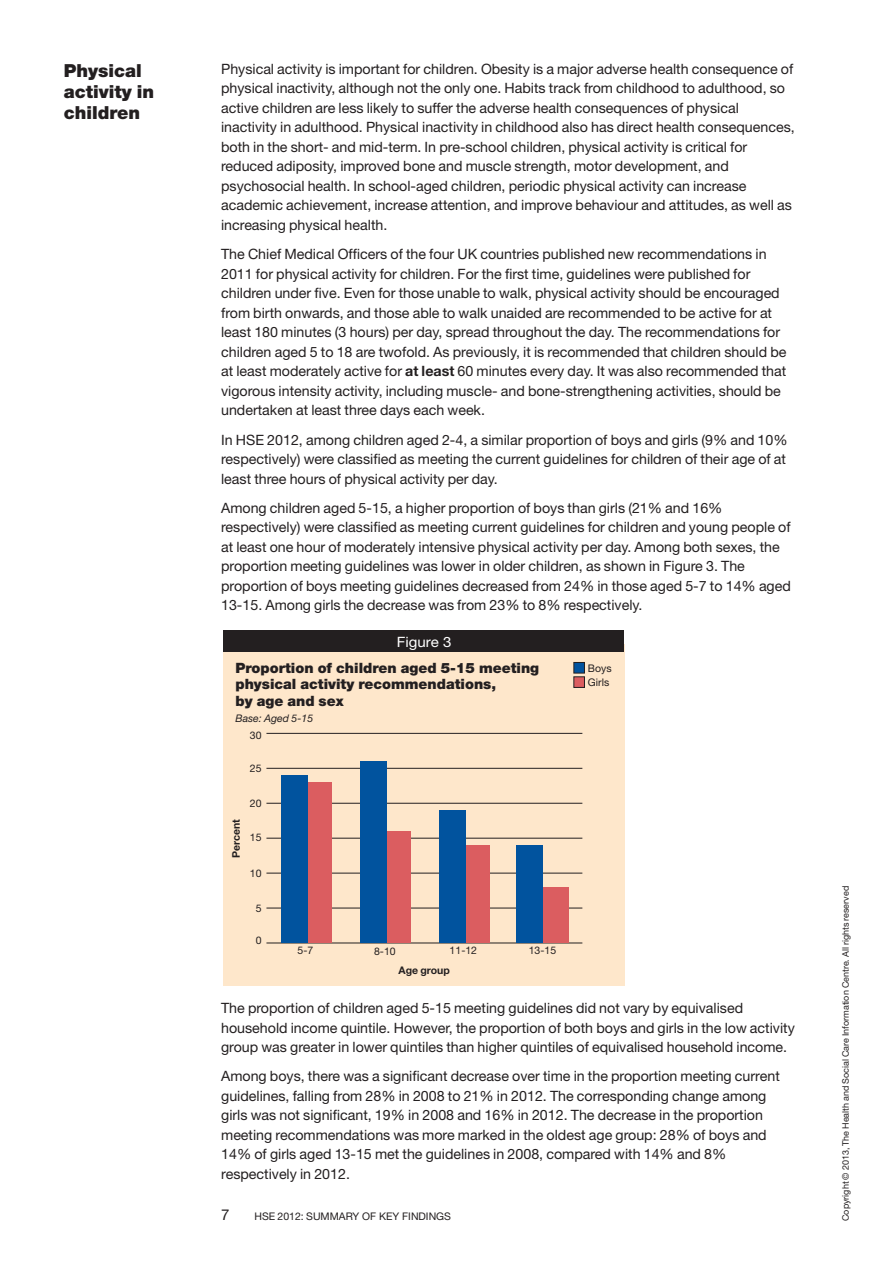
<style>
.page{position:relative;width:893px;height:1263px;background:#fff}
.page>*{position:absolute;margin:0;border:0;box-sizing:border-box;transform-origin:0 0}
.t1{font:900 18px/21px "Helvetica Neue";color:#231f20}
.t2{font:15px "Helvetica Neue";color:#231f20}
.t3{font:14.25px/19.5px "Helvetica Neue";color:#231f20}
.t4{font:900 14.25px/16.5px "Helvetica Neue";color:#231f20}
.t5{font:14.25px "Helvetica Neue";color:#fff;scale:1.06 1}
.t6{font:10.5px/14.2px "Helvetica Neue";color:#231f20}
.t7{font:700 10.5px "Helvetica Neue";color:#231f20}
.t8{font:italic 10.5px "Helvetica Neue";color:#231f20}
.t9{font:9px "Helvetica Neue";color:#231f20}
.s1{font-weight:700}
</style>
<div class="page">
<div style="left:223px;top:644px;width:402px;height:341px;background:#fee7cb"></div>
<div style="left:574px;top:662px;width:10px;height:11px;background:#01539e"></div>
<div style="left:574px;top:662px;width:11px;height:11px;border:1px solid #231f20"></div>
<div style="left:574px;top:677px;width:10px;height:10px;background:#db5d60"></div>
<div style="left:574px;top:676px;width:11px;height:12px;border:1px solid #231f20"></div>
<hr style="left:266px;top:943px;width:316px;height:1px;background:#231f20">
<hr style="left:266px;top:908px;width:316px;height:1px;background:#231f20">
<hr style="left:266px;top:873px;width:316px;height:1px;background:#231f20">
<hr style="left:266px;top:838px;width:316px;height:1px;background:#231f20">
<hr style="left:266px;top:803px;width:316px;height:1px;background:#231f20">
<hr style="left:266px;top:768px;width:316px;height:1px;background:#231f20">
<hr style="left:266px;top:733px;width:316px;height:1px;background:#231f20">
<div style="left:306px;top:782px;width:26px;height:161px;background:#db5d60"></div>
<div style="left:385px;top:831px;width:26px;height:112px;background:#db5d60"></div>
<div style="left:464px;top:845px;width:26px;height:98px;background:#db5d60"></div>
<div style="left:543px;top:887px;width:26px;height:56px;background:#db5d60"></div>
<div style="left:281px;top:775px;width:26px;height:168px;background:#01539e"></div>
<div style="left:360px;top:761px;width:26px;height:182px;background:#01539e"></div>
<div style="left:439px;top:810px;width:26px;height:133px;background:#01539e"></div>
<div style="left:517px;top:845px;width:26px;height:98px;background:#01539e"></div>
<div style="left:223px;top:631px;width:401px;height:21px;background:#231f20"></div>
<p class="t1" style="left:64px;top:61px;width:92px">Physical activity in children</p>
<p class="t3" style="left:221px;top:61px;width:575px">Physical activity is important for children. Obesity is a major adverse health consequence of physical inactivity, although not the only one. Habits track from childhood to adulthood, so active children are less likely to suffer the adverse health consequences of physical inactivity in adulthood. Physical inactivity in childhood also has direct health consequences, both in the short- and mid-term. In pre-school children, physical activity is critical for reduced adiposity, improved bone and muscle strength, motor development, and psychosocial health. In school-aged children, periodic physical activity can increase academic achievement, increase attention, and improve behaviour and attitudes, as well as increasing physical health.</p>
<p class="t3" style="left:221px;top:246px;width:567px">The Chief Medical Officers of the four UK countries published new recommendations in 2011 for physical activity for children. For the first time, guidelines were published for children under five. Even for those unable to walk, physical activity should be encouraged from birth onwards, and those able to walk unaided are recommended to be active for at least 180 minutes (3 hours) per day, spread throughout the day. The recommendations for children aged 5 to 18 are twofold. As previously, it is recommended that children should be at least moderately active for <span class="s1">at least</span> 60 minutes every day. It was also recommended that vigorous intensity activity, including muscle- and bone-strengthening activities, should be undertaken at least three days each week.</p>
<p class="t3" style="left:221px;top:431px;width:568px;text-align:justify">In HSE 2012, among children aged 2-4, a similar proportion of boys and girls (9% and 10% respectively) were classified as meeting the current guidelines for children of their age of at least three hours of physical activity per day.</p>
<p class="t3" style="left:221px;top:499px;width:571px">Among children aged 5-15, a higher proportion of boys than girls (21% and 16% respectively) were classified as meeting current guidelines for children and young people of at least one hour of moderately intensive physical activity per day. Among both sexes, the proportion meeting guidelines was lower in older children, as shown in Figure 3. The proportion of boys meeting guidelines decreased from 24% in those aged 5-7 to 14% aged 13-15. Among girls the decrease was from 23% to 8% respectively.</p>
<p class="t5" style="left:397px;top:636px;width:53px">Figure 3</p>
<p class="t4" style="left:235px;top:661px;width:305px">Proportion of children aged 5-15 meeting physical activity recommendations,<br>by age and sex</p>
<p class="t8" style="left:235px;top:715px;width:79px">Base: Aged 5-15</p>
<p class="t6" style="left:250px;top:729px;width:13px">30</p>
<p class="t6" style="left:250px;top:762px;width:13px">25</p>
<p class="t7" style="left:232px;top:858px;width:40px;rotate:-90deg">Percent</p>
<p class="t6" style="left:250px;top:797px;width:13px">20</p>
<p class="t6" style="left:250px;top:831px;width:13px">15</p>
<p class="t6" style="left:250px;top:867px;width:13px">10</p>
<p class="t6" style="left:256px;top:902px;width:7px">5</p>
<p class="t6" style="left:256px;top:934px;width:7px">0</p>
<p class="t6" style="left:298px;top:945px;width:17px">5-7</p>
<p class="t6" style="left:374px;top:945px;width:23px">8-10</p>
<p class="t6" style="left:450px;top:944px;width:29px">11-12</p>
<p class="t6" style="left:529px;top:944px;width:29px">13-15</p>
<p class="t7" style="left:399px;top:966px;width:53px">Age group</p>
<p class="t6" style="left:588px;top:662px;width:25px">Boys<br>Girls</p>
<p class="t3" style="left:221px;top:1000px;width:575px">The proportion of children aged 5-15 meeting guidelines did not vary by equivalised household income quintile. However, the proportion of both boys and girls in the low activity group was greater in lower quintiles than higher quintiles of equivalised household income.</p>
<p class="t3" style="left:221px;top:1068px;width:560px">Among boys, there was a significant decrease over time in the proportion meeting current guidelines, falling from 28% in 2008 to 21% in 2012. The corresponding change among girls was not significant, 19% in 2008 and 16% in 2012. The decrease in the proportion meeting recommendations was more marked in the oldest age group: 28% of boys and 14% of girls aged 13-15 met the guidelines in 2008, compared with 14% and 8% respectively in 2012.</p>
<p class="t2" style="left:221px;top:1210px;width:10px">7</p>
<p class="t6" style="left:254px;top:1210px;width:198px">HSE 2012: SUMMARY OF KEY FINDINGS</p>
<p class="t9" style="left:842px;top:1221px;width:337px;rotate:-90deg">Copyright © 2013, The Health and Social Care Information Centre. All rights reserved</p>
</div>
